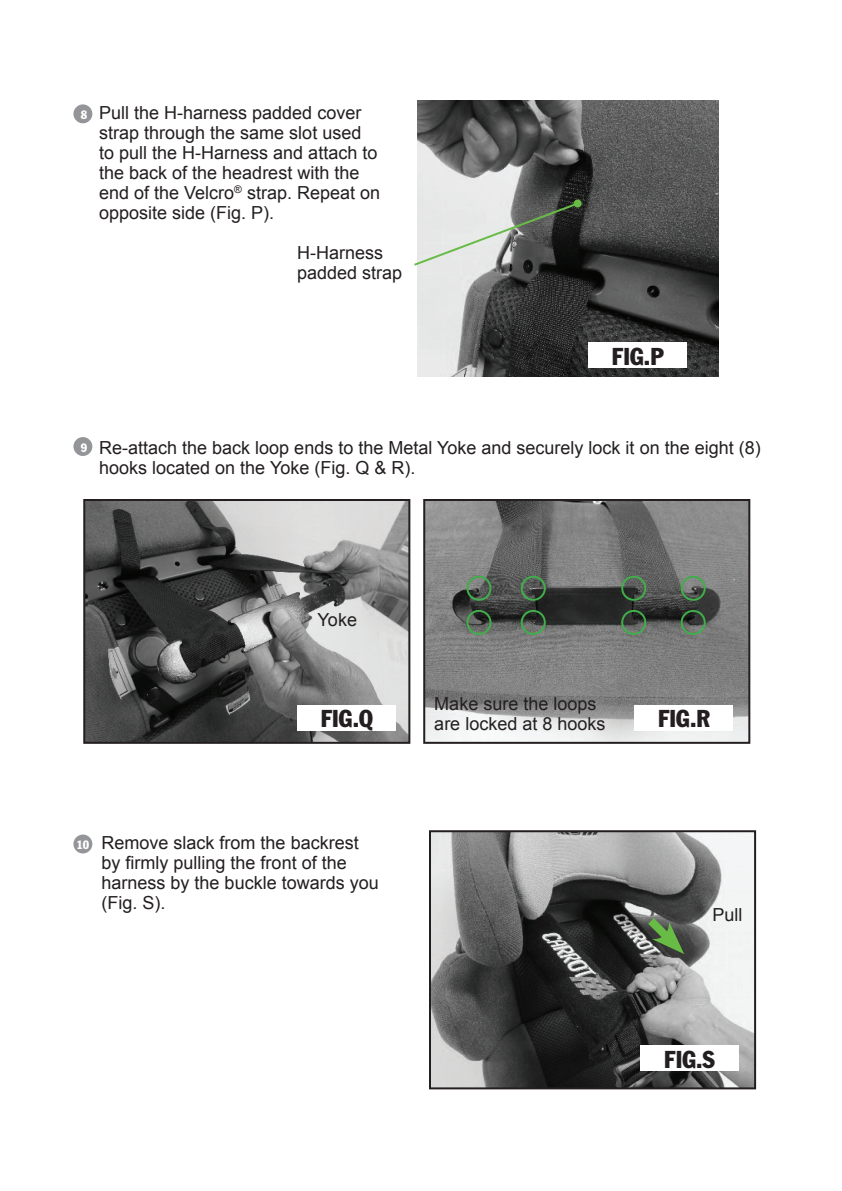
<style>
.page{position:relative;width:842px;height:1191px;background:#fff}
.page>*{position:absolute;margin:0;border:0;box-sizing:border-box;transform-origin:0 0}
.t1{font:condensed 24px "Franklin Gothic";color:#231f20}
.t2{font:18px/20px "Arial";color:#231f20}
.t3{font:condensed 12px "Franklin Gothic";color:#fff}
</style>
<div class="page">
<img style="left:418px;top:100px;width:300px;height:276px">
<img style="left:86px;top:502px;width:321px;height:239px">
<div style="left:83px;top:499px;width:327px;height:245px;border:2px solid #231f20"></div>
<img style="left:432px;top:833px;width:321px;height:253px">
<div style="left:429px;top:830px;width:327px;height:259px;border:2px solid #231f20"></div>
<img style="left:426px;top:502px;width:321px;height:239px">
<div style="left:423px;top:499px;width:327px;height:245px;border:2px solid #231f20"></div>
<div style="left:588px;top:342px;width:99px;height:26px;background:#fff"></div>
<div style="left:297px;top:705px;width:99px;height:26px;background:#fff"></div>
<div style="left:640px;top:1045px;width:99px;height:26px;background:#fff"></div>
<div style="left:634px;top:705px;width:99px;height:26px;background:#fff"></div>
<div style="left:466px;top:576px;width:25px;height:25px;border:2px solid #40ae49;border-radius:50%"></div>
<div style="left:521px;top:576px;width:25px;height:25px;border:2px solid #40ae49;border-radius:50%"></div>
<div style="left:621px;top:576px;width:25px;height:25px;border:2px solid #40ae49;border-radius:50%"></div>
<div style="left:680px;top:576px;width:25px;height:25px;border:2px solid #40ae49;border-radius:50%"></div>
<div style="left:466px;top:610px;width:25px;height:25px;border:2px solid #40ae49;border-radius:50%"></div>
<div style="left:521px;top:610px;width:25px;height:25px;border:2px solid #40ae49;border-radius:50%"></div>
<div style="left:621px;top:610px;width:25px;height:25px;border:2px solid #40ae49;border-radius:50%"></div>
<div style="left:680px;top:610px;width:25px;height:25px;border:2px solid #40ae49;border-radius:50%"></div>
<svg style="left:414px;top:201px;width:166px;height:66px"></svg>
<div style="left:573px;top:200px;width:8px;height:8px;background:#68bc45;border-radius:50%"></div>
<div style="left:73px;top:104px;width:19px;height:19px;background:#939598;border-radius:50%"></div>
<div style="left:73px;top:437px;width:19px;height:19px;background:#939598;border-radius:50%"></div>
<div style="left:73px;top:834px;width:19px;height:19px;background:#939598;border-radius:50%"></div>
<svg style="left:640px;top:910px;width:44px;height:44px"></svg>
<p class="t3" style="left:81px;top:107px;width:8px">8</p>
<p class="t2" style="left:99px;top:103px;width:282px">Pull the H-harness padded cover strap through the same slot used to pull the H-Harness and attach to the back of the headrest with the end of the Velcro<sup>®</sup> strap. Repeat on opposite side (Fig. P).</p>
<p class="t2" style="left:297px;top:242px;width:107px">H-Harness padded strap</p>
<h1 class="t1" style="left:612px;top:341px;width:53px">FIG.P</h1>
<p class="t3" style="left:81px;top:440px;width:8px">9</p>
<p class="t2" style="left:99px;top:437px;width:663px">Re-attach the back loop ends to the Metal Yoke and securely lock it on the eight (8) hooks located on the Yoke (Fig. Q &amp; R).</p>
<p class="t2" style="left:318px;top:610px;width:41px">Yoke</p>
<h1 class="t1" style="left:321px;top:704px;width:54px">FIG.Q</h1>
<p class="t3" style="left:76px;top:837px;width:14px">10</p>
<p class="t2" style="left:102px;top:833px;width:279px">Remove slack from the backrest by firmly pulling the front of the harness by the buckle towards you (Fig. S).</p>
<p class="t2" style="left:434px;top:694px;width:173px">Make sure the loops are locked at 8 hooks</p>
<h1 class="t1" style="left:658px;top:704px;width:53px">FIG.R</h1>
<p class="t2" style="left:712px;top:905px;width:32px">Pull</p>
<h1 class="t1" style="left:664px;top:1044px;width:52px">FIG.S</h1>
</div>
